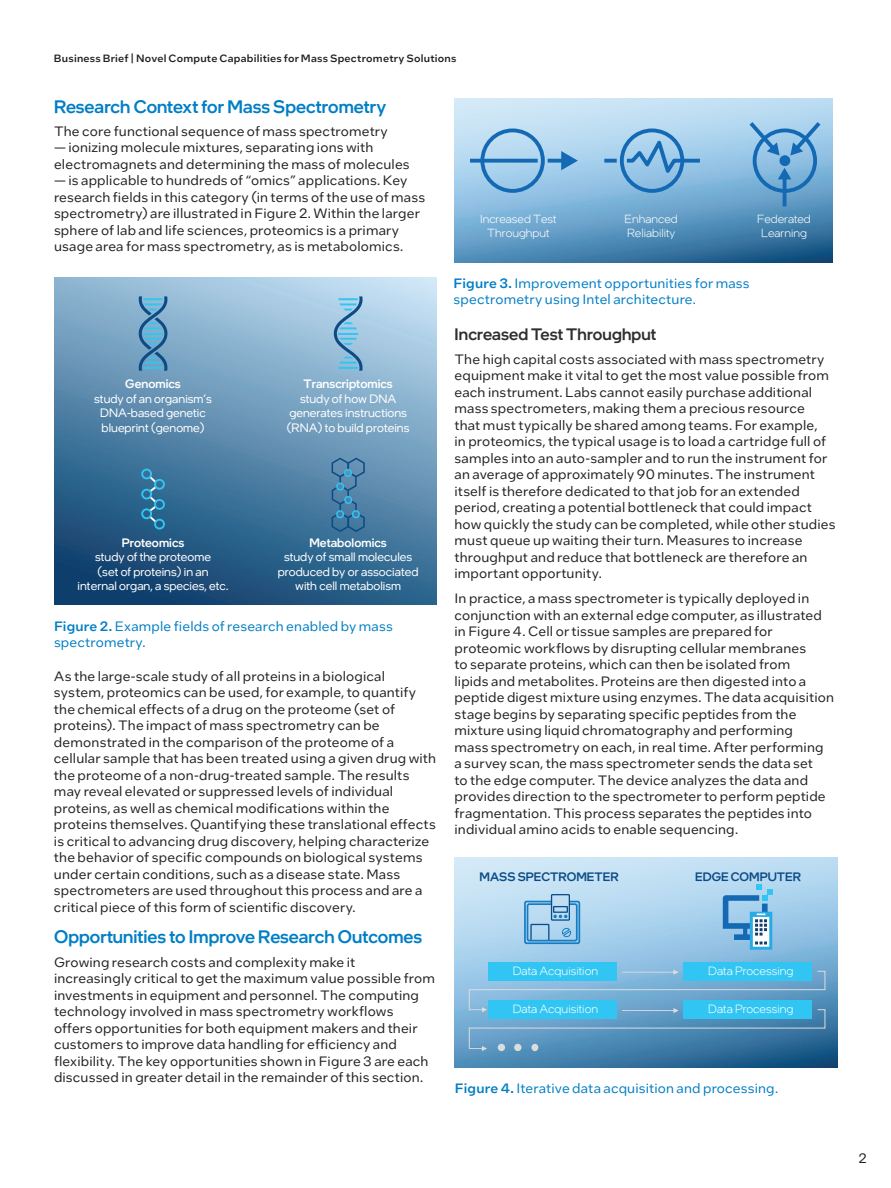
<style>
.page{position:relative;width:891px;height:1188px;background:#fff}
.page>*{position:absolute;margin:0;border:0;box-sizing:border-box;transform-origin:0 0}
.t1{font:500 18px "Intel One Display";color:#007ec5}
.t2{font:500 16.5px "Intel One Display";letter-spacing:.005em;color:#2d2f2e}
.t3{font:13.5px/16.5px "Intel One Text";letter-spacing:.01em;color:#231f20}
.t4{font:13.5px/16.5px "Intel One Text";letter-spacing:.015em;color:#007ec5}
.t5{font:12.15px/14.5px "Intel One Display";letter-spacing:.005em;color:#fff;text-align:center}
.t6{font:300 12.15px "Intel One Display";color:#fff}
.t7{font:500 12.15px "Intel One Display";letter-spacing:.005em;color:#fff}
.t8{font:500 12.15px "Intel One Display";color:#0b4b86}
.t9{font:300 12px/14.4px "Intel One Display";color:#fff;text-align:center}
.t10{font:500 10.5px "Intel One Text";letter-spacing:.02em;color:#231f20}
.s1{font-weight:500}
</style>
<div class="page">
<img style="left:54px;top:277px;width:383px;height:327px">
<svg style="left:147px;top:475px;width:12px;height:50px"></svg>
<div style="left:141px;top:469px;width:11px;height:10px;border:2px solid #30c5f3;border-radius:50%"></div>
<div style="left:154px;top:479px;width:11px;height:11px;border:2px solid #30c5f3;border-radius:50%"></div>
<div style="left:141px;top:489px;width:11px;height:10px;border:2px solid #30c5f3;border-radius:50%"></div>
<div style="left:154px;top:499px;width:11px;height:11px;border:2px solid #30c5f3;border-radius:50%"></div>
<div style="left:141px;top:508px;width:11px;height:11px;border:2px solid #30c5f3;border-radius:50%"></div>
<div style="left:154px;top:519px;width:11px;height:11px;border:2px solid #30c5f3;border-radius:50%"></div>
<svg style="left:332px;top:458px;width:33px;height:74px;background:#487ba3"></svg>
<div style="left:344px;top:469px;width:8px;height:8px;border:2px solid #30c5f3;border-radius:50%"></div>
<div style="left:336px;top:483px;width:8px;height:8px;border:2px solid #30c5f3;border-radius:50%"></div>
<div style="left:344px;top:496px;width:8px;height:8px;border:2px solid #30c5f3;border-radius:50%"></div>
<div style="left:336px;top:510px;width:8px;height:8px;border:2px solid #30c5f3;border-radius:50%"></div>
<div style="left:352px;top:510px;width:8px;height:8px;border:2px solid #30c5f3;border-radius:50%"></div>
<svg style="left:137px;top:296px;width:32px;height:75px;background:#5d99bf"></svg>
<svg style="left:332px;top:296px;width:31px;height:75px;background:#82b7d7"></svg>
<img style="left:455px;top:98px;width:377px;height:164px">
<div style="left:480px;top:128px;width:65px;height:65px;border:4px solid #1369b4;border-radius:50%"></div>
<svg style="left:548px;top:159px;width:13px;height:4px"></svg>
<svg style="left:561px;top:151px;width:17px;height:19px"></svg>
<svg style="left:470px;top:159px;width:68px;height:4px"></svg>
<div style="left:753px;top:128px;width:64px;height:65px;border:4px solid #1369b4;border-radius:50%"></div>
<div style="left:779px;top:155px;width:11px;height:11px;background:#1369b4;border-radius:50%"></div>
<svg style="left:783px;top:179px;width:4px;height:27px"></svg>
<svg style="left:778px;top:168px;width:13px;height:11px"></svg>
<svg style="left:746px;top:118px;width:34px;height:38px"></svg>
<svg style="left:790px;top:118px;width:34px;height:38px"></svg>
<div style="left:620px;top:128px;width:64px;height:65px;border:4px solid #1369b4;border-radius:50%"></div>
<svg style="left:625px;top:133px;width:77px;height:47px;background:#83b7de"></svg>
<svg style="left:604px;top:159px;width:13px;height:4px"></svg>
<img style="left:454px;top:857px;width:383px;height:211px">
<div style="left:488px;top:962px;width:128px;height:19px;background:#30c5f3"></div>
<div style="left:683px;top:962px;width:129px;height:19px;background:#30c5f3"></div>
<svg style="left:468px;top:970px;width:358px;height:81px;background:#57a7d0"></svg>
<div style="left:524px;top:901px;width:56px;height:43px;border:2px solid #177dc2;border-radius:2px"></div>
<div style="left:527px;top:903px;width:51px;height:38px;border:2px solid #177dc2;border-radius:2px"></div>
<div style="left:551px;top:894px;width:19px;height:27px;border:1px solid #0b4b86"></div>
<div style="left:553px;top:906px;width:15px;height:7px;border:1px solid #0b4b86"></div>
<svg style="left:530px;top:915px;width:42px;height:27px"></svg>
<svg style="left:723px;top:884px;width:50px;height:66px;background:#7db7dd"></svg>
<p class="t10" style="left:54px;top:51px;width:404px">Business Brief | Novel Compute Capabilities for Mass Spectrometry Solutions</p>
<h1 class="t1" style="left:54px;top:95px;width:334px">Research Context for Mass Spectrometry</h1>
<p class="t3" style="left:54px;top:122px;width:335px">The core functional sequence of mass spectrometry</p>
<p class="t3" style="left:54px;top:139px;width:357px">— ionizing molecule mixtures, separating ions with electromagnets and determining the mass of molecules</p>
<p class="t3" style="left:54px;top:172px;width:373px">— is applicable to hundreds of “omics” applications. Key research fields in this category (in terms of the use of mass spectrometry) are illustrated in Figure 2. Within the larger sphere of lab and life sciences, proteomics is a primary usage area for mass spectrometry, as is metabolomics.</p>
<p class="t7" style="left:125px;top:376px;width:57px">Genomics</p>
<p class="t5" style="left:94px;top:391px;width:119px">study of an organism’s<br>DNA-based genetic blueprint (genome)</p>
<p class="t7" style="left:303px;top:376px;width:91px">Transcriptomics</p>
<p class="t5" style="left:287px;top:391px;width:124px">study of how DNA generates instructions (RNA) to build proteins</p>
<p class="t7" style="left:309px;top:534px;width:79px">Metabolomics</p>
<p class="t5" style="left:278px;top:549px;width:142px">study of small molecules produced by or associated with cell metabolism</p>
<p class="t4" style="left:54px;top:617px;width:340px"><span class="s1">Figure 2.</span> Example fields of research enabled by mass spectrometry.</p>
<p class="t7" style="left:122px;top:534px;width:64px">Proteomics</p>
<p class="t5" style="left:78px;top:549px;width:152px">study of the proteome<br>(set of proteins) in an internal organ, a species, etc.</p>
<p class="t3" style="left:54px;top:667px;width:384px">As the large-scale study of all proteins in a biological system, proteomics can be used, for example, to quantify the chemical effects of a drug on the proteome (set of proteins). The impact of mass spectrometry can be demonstrated in the comparison of the proteome of a cellular sample that has been treated using a given drug with the proteome of a non-drug-treated sample. The results may reveal elevated or suppressed levels of individual proteins, as well as chemical modifications within the proteins themselves. Quantifying these translational effects is critical to advancing drug discovery, helping characterize the behavior of specific compounds on biological systems under certain conditions, such as a disease state. Mass spectrometers are used throughout this process and are a critical piece of this form of scientific discovery.</p>
<h1 class="t1" style="left:54px;top:925px;width:370px">Opportunities to Improve Research Outcomes</h1>
<p class="t3" style="left:54px;top:953px;width:382px">Growing research costs and complexity make it increasingly critical to get the maximum value possible from investments in equipment and personnel. The computing technology involved in mass spectrometry workflows offers opportunities for both equipment makers and their customers to improve data handling for efficiency and flexibility. The key opportunities shown in Figure 3 are each discussed in greater detail in the remainder of this section.</p>
<p class="t9" style="left:480px;top:211px;width:78px">Increased Test<br>Throughput</p>
<p class="t9" style="left:625px;top:211px;width:55px;text-align:left">Enhanced<br>Reliability</p>
<p class="t9" style="left:757px;top:211px;width:55px">Federated<br>Learning</p>
<p class="t4" style="left:454px;top:274px;width:298px"><span class="s1">Figure 3.</span> Improvement opportunities for mass spectrometry using Intel architecture.</p>
<p class="t2" style="left:454px;top:324px;width:203px">Increased Test Throughput</p>
<p class="t3" style="left:454px;top:350px;width:383px">The high capital costs associated with mass spectrometry equipment make it vital to get the most value possible from each instrument. Labs cannot easily purchase additional mass spectrometers, making them a precious resource<br>that must typically be shared among teams. For example,<br>in proteomics, the typical usage is to load a cartridge full of samples into an auto-sampler and to run the instrument for an average of approximately 90 minutes. The instrument itself is therefore dedicated to that job for an extended period, creating a potential bottleneck that could impact how quickly the study can be completed, while other studies must queue up waiting their turn. Measures to increase throughput and reduce that bottleneck are therefore an important opportunity.</p>
<p class="t3" style="left:454px;top:590px;width:381px">In practice, a mass spectrometer is typically deployed in conjunction with an external edge computer, as illustrated in Figure 4. Cell or tissue samples are prepared for proteomic workflows by disrupting cellular membranes<br>to separate proteins, which can then be isolated from<br>lipids and metabolites. Proteins are then digested into a peptide digest mixture using enzymes. The data acquisition stage begins by separating specific peptides from the mixture using liquid chromatography and performing<br>mass spectrometry on each, in real time. After performing a survey scan, the mass spectrometer sends the data set<br>to the edge computer. The device analyzes the data and provides direction to the spectrometer to perform peptide fragmentation. This process separates the peptides into individual amino acids to enable sequencing.</p>
<p class="t8" style="left:480px;top:869px;width:141px">MASS SPECTROMETER</p>
<p class="t8" style="left:695px;top:869px;width:107px">EDGE COMPUTER</p>
<p class="t6" style="left:513px;top:964px;width:87px">Data Acquisition</p>
<p class="t6" style="left:708px;top:964px;width:87px">Data Processing</p>
<p class="t6" style="left:513px;top:1001px;width:87px">Data Acquisition</p>
<p class="t6" style="left:708px;top:1001px;width:87px">Data Processing</p>
<p class="t4" style="left:455px;top:1079px;width:325px"><span class="s1">Figure 4.</span> Iterative data acquisition and processing.</p>
<p class="t3" style="left:858px;top:1150px;width:10px">2</p>
</div>
